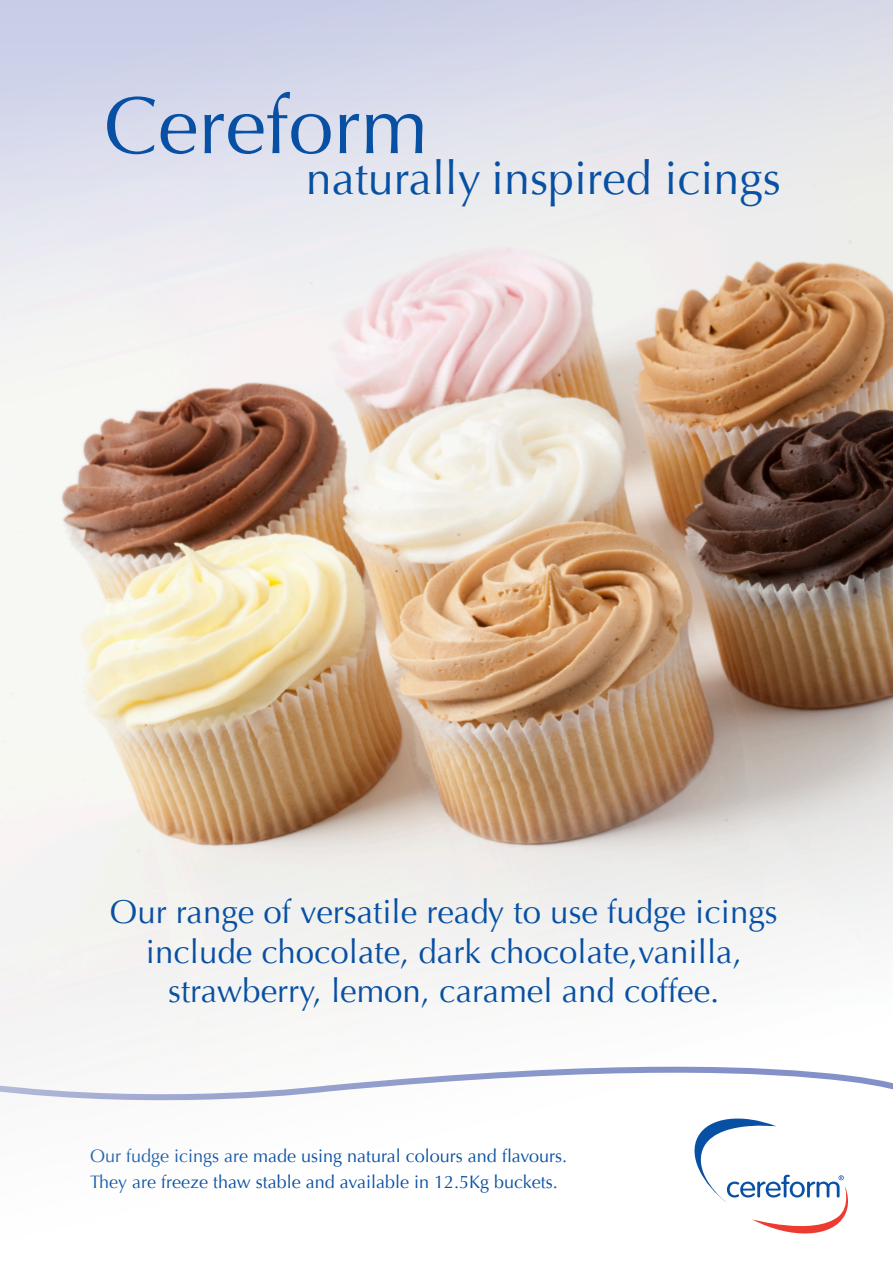
<style>
.page{position:relative;width:893px;height:1263px;background:#fff}
.page>*{position:absolute;margin:0;border:0;box-sizing:border-box;transform-origin:0 0}
.t1{font:81px "Optima";color:#0850a3}
.t2{font:46.5px "Optima";color:#0850a3}
.t3{font:33px/39.6px "Optima";color:#0850a3;text-align:center}
.t4{font:18px/25.5px "Optima";color:#0850a3}
</style>
<div class="page">
<img style="left:0;top:0;width:893px;height:1234px">
<p class="t1" style="left:104px;top:79px;width:326px">Cereform</p>
<p class="t2" style="left:306px;top:151px;width:476px">naturally inspired icings</p>
<p class="t3" style="left:110px;top:893px;width:669px">Our range of versatile ready to use fudge icings include chocolate, dark chocolate,vanilla, strawberry, lemon, caramel and coffee.</p>
<p class="t4" style="left:90px;top:1144px;width:479px">Our fudge icings are made using natural colours and flavours.<br>They are freeze thaw stable and available in 12.5Kg buckets.</p>
</div>
